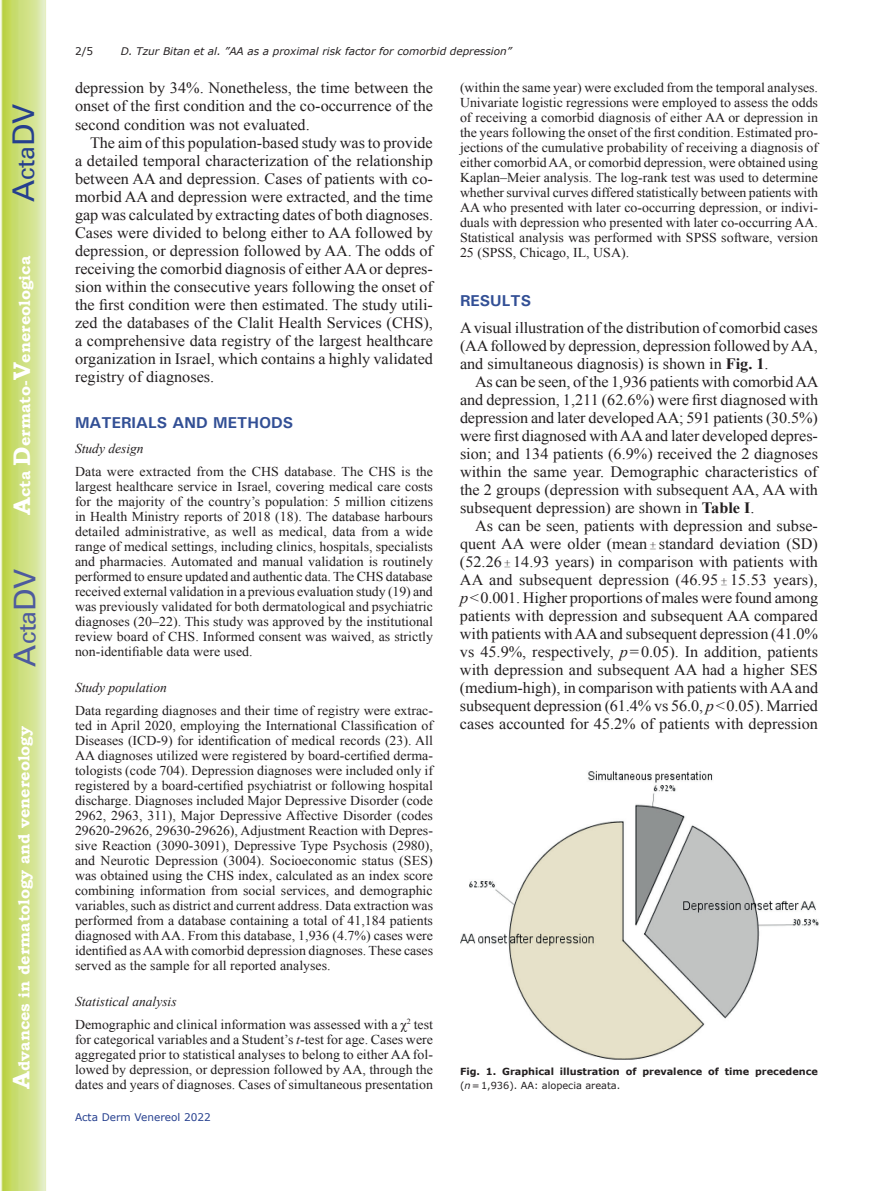
<style>
.page{position:relative;width:893px;height:1191px;background:#fff}
.page>*{position:absolute;margin:0;border:0;box-sizing:border-box;transform-origin:0 0}
.t1{font:30px "Univers";color:#4d5a9e}
.t2{font:30px "Univers";color:#253f8e}
.t3{font:15.75px/18px "Times New Roman";color:#231f20;text-align:justify}
.t4{font:700 15.75px "Bookman Old Style";color:#fff}
.t5{font:700 15.75px "Univers";color:#324f95}
.t6{font:13.5px/15px "Times New Roman";color:#231f20;text-align:justify}
.t7{font:italic 13.5px "Times New Roman";color:#231f20}
.t8{font:italic 10.5px "Verdana";color:#231f20}
.t9{font:10.5px "Verdana";color:#253f8e}
.t10{font:10.5px "Verdana";color:#231f20}
.t11{font:700 9.75px/13.5px "Verdana";color:#231f20}
.s1{font-size:24px}
.s2{font-style:italic}
.s3{font-weight:700}
.s4{font-family:"Perpetua";font-size:10.5px}
.s5{font-weight:400}
.s6{font-weight:400;font-style:italic}
</style>
<div class="page">
<svg style="left:1px;top:0;width:45px;height:1191px;background:#cfe084"></svg>
<img style="left:460px;top:771px;width:359px;height:288px">
<h1 class="t2" style="left:6px;top:202px;width:100px;rotate:-90deg">A<span class="s1">cta</span>DV</h1>
<p class="t4" style="left:15px;top:515px;width:260px;rotate:-90deg"><span class="s1">A</span>cta <span class="s1">D</span>ermato-<span class="s1">V</span>enereologica</p>
<h1 class="t1" style="left:7px;top:666px;width:100px;rotate:-90deg">A<span class="s1">cta</span>DV</h1>
<p class="t4" style="left:15px;top:1088px;width:364px;rotate:-90deg"><span class="s1">A</span>dvances in dermatology and venereology</p>
<p class="t10" style="left:75px;top:44px;width:20px">2/5</p>
<p class="t8" style="left:121px;top:44px;width:392px">D. Tzur Bitan et al. ”AA as a proximal risk factor for comorbid depression”</p>
<p class="t3" style="left:75px;top:79px;width:360px">depression by 34%. Nonetheless, the time between the onset of the first condition and the co-occurrence of the second condition was not evaluated.</p>
<p class="t3" style="left:75px;top:133px;width:360px;text-indent:15px">The aim of this population-based study was to provide a detailed temporal characterization of the relationship between AA and depression. Cases of patients with co&shy;morbid AA and depression were extracted, and the time gap was calculated by extracting dates of both diagnoses.<br>Cases were divided to belong either to AA followed by depression, or depression followed by AA. The odds of receiving the comorbid diagnosis of either AA or depres&shy;sion within the consecutive years following the onset of the first condition were then estimated. The study utili&shy;zed the databases of the Clalit Health Services (CHS), a comprehensive data registry of the largest healthcare organization in Israel, which contains a highly validated registry of diagnoses.</p>
<p class="t5" style="left:75px;top:412px;width:220px">MATERIALS AND METHODS</p>
<p class="t7" style="left:75px;top:439px;width:70px">Study design</p>
<p class="t6" style="left:75px;top:464px;width:360px">Data were extracted from the CHS database. The CHS is the largest healthcare service in Israel, covering medical care costs for the majority of the country’s population: 5 million citizens in Health Ministry reports of 2018 (18). The database harbours detailed administrative, as well as medical, data from a wide range of medical settings, including clinics, hospitals, specialists and pharmacies. Automated and manual validation is routinely performed to ensure updated and authentic data. The CHS database received external validation in a previous evaluation study (19) and was previously validated for both dermatological and psychiatric diagnoses (20–22). This study was approved by the institutional review board of CHS. Informed consent was waived, as strictly non-identifiable data were used.</p>
<p class="t7" style="left:75px;top:678px;width:93px">Study population</p>
<p class="t6" style="left:75px;top:702px;width:360px">Data regarding diagnoses and their time of registry were extrac&shy;ted in April 2020, employing the International Classification of Diseases (ICD-9) for identification of medical records (23). All AA diagnoses utilized were registered by board-certified derma&shy;tologists (code 704). Depression diagnoses were included only if registered by a board-certified psychiatrist or following hospital discharge. Diagnoses included Major Depressive Disorder (code 2962, 2963, 311), Major Depressive Affective Disorder (codes 29620-29626, 29630-29626), Adjustment Reaction with Depres&shy;sive Reaction (3090-3091), Depressive Type Psychosis (2980), and Neurotic Depression (3004). Socioeconomic status (SES) was obtained using the CHS index, calculated as an index score combining information from social services, and demographic variables, such as district and current address. Data extraction was performed from a database containing a total of 41,184 patients diagnosed with AA. From this database, 1,936 (4.7%) cases were identified as AA with comorbid depression diagnoses. These cases served as the sample for all reported analyses.</p>
<p class="t6" style="left:75px;top:990px;width:359px;line-height:22.5px"><span class="s2">Statistical analysis<br></span>Demographic and clinical information was assessed with a χ<sup>2</sup> test</p>
<p class="t6" style="left:75px;top:1031px;width:359px">for categorical variables and a Student’s <span class="s2">t</span>-test for age. Cases were aggregated prior to statistical analyses to belong to either AA fol&shy;lowed by depression, or depression followed by AA, through the dates and years of diagnoses. Cases of simultaneous presentation</p>
<p class="t9" style="left:75px;top:1110px;width:137px">Acta Derm Venereol 2022</p>
<p class="t6" style="left:460px;top:80px;width:360px">(within the same year) were excluded from the temporal analyses.<br>Univariate logistic regressions were employed to assess the odds of receiving a comorbid diagnosis of either AA or depression in the years following the onset of the first condition. Estimated pro&shy;jections of the cumulative probability of receiving a diagnosis of either comorbid AA, or comorbid depression, were obtained using Kaplan–Meier analysis. The log-rank test was used to determine whether survival curves differed statistically between patients with AA who presented with later co-occurring depression, or indivi&shy;duals with depression who presented with later co-occurring AA.<br>Statistical analysis was performed with SPSS software, version 25 (SPSS, Chicago, IL, USA).</p>
<p class="t5" style="left:460px;top:290px;width:73px">RESULTS</p>
<p class="t3" style="left:460px;top:318px;width:359px">A visual illustration of the distribution of comorbid cases (AA followed by depression, depression followed by AA, and simultaneous diagnosis) is shown in <span class="s3">Fig. 1</span>.</p>
<p class="t3" style="left:460px;top:372px;width:360px;text-indent:15px">As can be seen, of the 1,936 patients with comorbid AA and depression, 1,211 (62.6%) were first diagnosed with depression and later developed AA; 591 patients (30.5%) were first diagnosed with AA and later developed depres&shy;sion; and 134 patients (6.9%) received the 2 diagnoses within the same year. Demographic characteristics of the 2 groups (depression with subsequent AA, AA with subsequent depression) are shown in <span class="s3">Table I</span>.</p>
<p class="t3" style="left:460px;top:516px;width:360px;text-indent:15px">As can be seen, patients with depression and subse&shy;quent AA were older (mean <span class="s4">±</span> standard deviation (SD) (52.26 <span class="s4">±</span> 14.93 years) in comparison with patients with AA and subsequent depression (46.95 <span class="s4">±</span> 15.53 years), <span class="s2">p</span>&lt;0.001. Higher proportions of males were found among patients with depression and subsequent AA compared with patients with AA and subsequent depression (41.0% vs 45.9%, respectively, <span class="s2">p</span>=0.05). In addition, patients with depression and subsequent AA had a higher SES (medium-high), in comparison with patients with AA and subsequent depression (61.4% vs 56.0, <span class="s2">p</span>&lt;0.05). Married cases accounted for 45.2% of patients with depression</p>
<p class="t11" style="left:460px;top:1065px;width:359px">Fig. 1. Graphical illustration of prevalence of time precedence <span class="s5">(</span><span class="s6">n</span><span class="s5">=1,936). AA: alopecia areata.</span></p>
</div>
